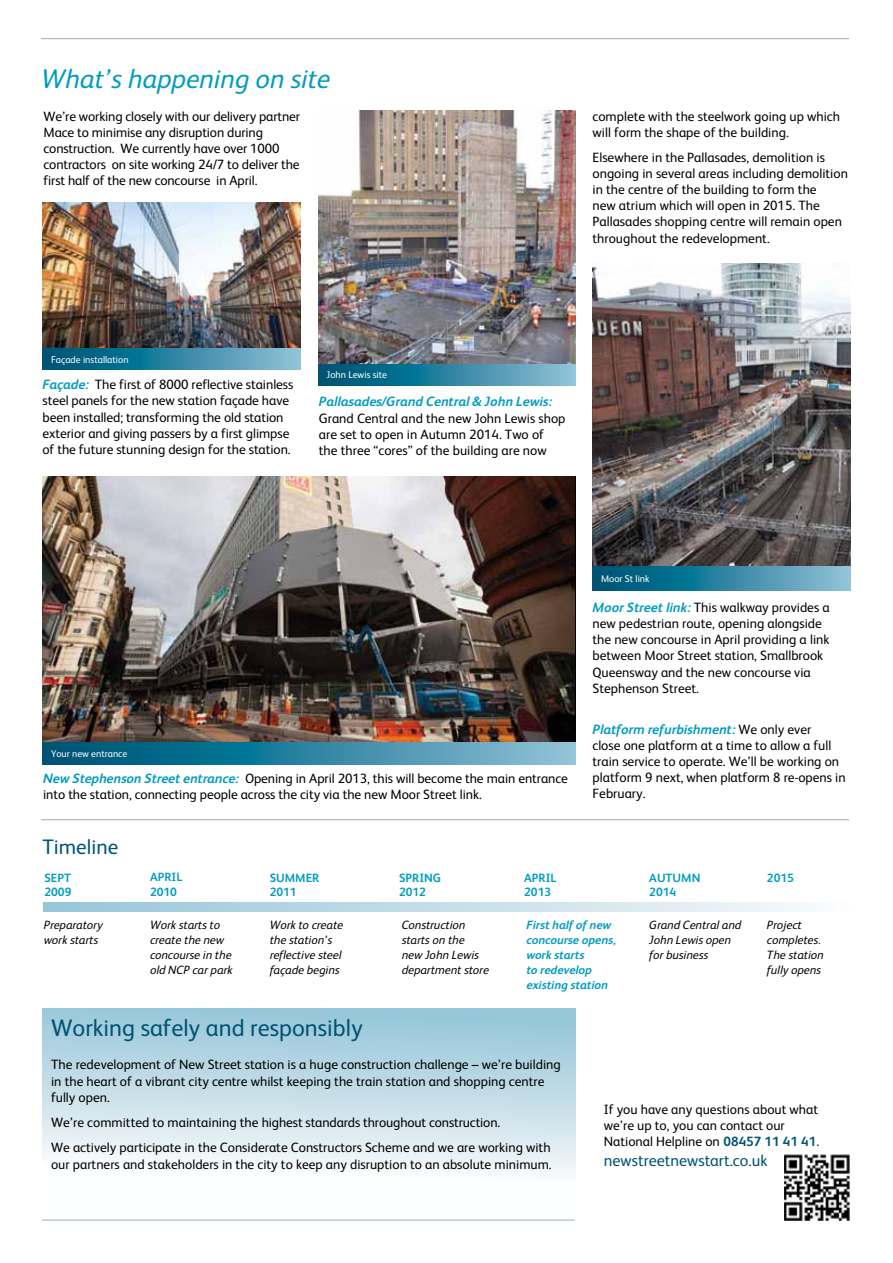
<style>
.page{position:relative;width:893px;height:1263px;background:#fff}
.page>*{position:absolute;margin:0;border:0;box-sizing:border-box;transform-origin:0 0}
.t1{font:italic 27px "Network Rail Sans";color:#009cc0}
.t2{font:24px "Network Rail Sans";color:#005373}
.t3{font:21px "Network Rail Sans";color:#005373}
.t4{font:16.2px "Network Rail Sans";color:#005373}
.t5{font:13.5px/16.2px "Network Rail Sans";color:#000}
.t6{font:italic 700 13.5px "Network Rail Sans";color:#009cc0}
.t7{font:italic 12px/15px "Network Rail Sans";color:#000}
.t8{font:italic 700 12px/15px "Network Rail Sans";color:#009cc0}
.t9{font:700 12px/14.4px "FS Albert";color:#009cc0}
.t10{font:9.75px "Network Rail Sans";color:#fff}
.s1{font-weight:700;font-style:italic;color:#009cc0}
.s2{font-weight:700;color:#005373}
</style>
<div class="page">
<div style="left:43px;top:1008px;width:532px;height:221px;background:linear-gradient(to bottom,#97c5d8,#fff)"></div>
<img style="left:784px;top:1154px;width:66px;height:66px">
<hr style="left:41px;top:38px;width:808px;height:1px;background:#a7a9ac">
<hr style="left:42px;top:1220px;width:533px;height:1px;background:#a7a9ac">
<img style="left:318px;top:110px;width:258px;height:254px">
<svg style="left:318px;top:364px;width:258px;height:21px;background:#3386a3"></svg>
<hr style="left:41px;top:819px;width:808px;height:1px;background:#a7a9ac">
<svg style="left:44px;top:903px;width:758px;height:8px;background:#c3dde8"></svg>
<img style="left:43px;top:476px;width:531px;height:267px">
<svg style="left:43px;top:743px;width:533px;height:21px;background:#3486a3"></svg>
<img style="left:43px;top:202px;width:257px;height:147px">
<svg style="left:43px;top:349px;width:257px;height:21px;background:#3386a3"></svg>
<img style="left:592px;top:263px;width:258px;height:303px">
<svg style="left:592px;top:566px;width:258px;height:25px;background:#3386a2"></svg>
<h1 class="t1" style="left:41px;top:61px;width:291px">What’s happening on site</h1>
<p class="t5" style="left:44px;top:107px;width:258px">We’re working closely with our delivery partner Mace to minimise any disruption during construction. We currently have over 1000 contractors on site working 24/7 to deliver the first half of the new concourse in April.</p>
<p class="t5" style="left:592px;top:107px;width:249px">complete with the steelwork going up which will form the shape of the building.</p>
<p class="t5" style="left:592px;top:148px;width:257px">Elsewhere in the Pallasades, demolition is ongoing in several areas including demolition in the centre of the building to form the<br>new atrium which will open in 2015. The Pallasades shopping centre will remain open throughout the redevelopment.</p>
<p class="t10" style="left:51px;top:353px;width:79px">Façade installation</p>
<p class="t5" style="left:42px;top:376px;width:252px"><span class="s1">Façade:</span> The first of 8000 reflective stainless steel panels for the new station façade have been installed; transforming the old station exterior and giving passers by a first glimpse of the future stunning design for the station.</p>
<p class="t10" style="left:327px;top:369px;width:62px">John Lewis site</p>
<p class="t6" style="left:319px;top:392px;width:235px">Pallasades/Grand Central &amp; John Lewis:</p>
<p class="t5" style="left:319px;top:409px;width:248px">Grand Central and the new John Lewis shop are set to open in Autumn 2014. Two of the three “cores” of the building are now</p>
<p class="t10" style="left:51px;top:747px;width:78px">Your new entrance</p>
<p class="t5" style="left:43px;top:769px;width:526px"><span class="s1">New Stephenson Street entrance:</span> Opening in April 2013, this will become the main entrance into the station, connecting people across the city via the new Moor Street link.</p>
<h3 class="t3" style="left:42px;top:832px;width:77px">Timeline</h3>
<p class="t10" style="left:601px;top:572px;width:50px">Moor St link</p>
<p class="t5" style="left:592px;top:598px;width:239px"><span class="s1">Moor Street link:</span> This walkway provides a new pedestrian route, opening alongside the new concourse in April providing a link between Moor Street station, Smallbrook Queensway and the new concourse via Stephenson Street.</p>
<p class="t5" style="left:592px;top:720px;width:255px"><span class="s1">Platform refurbishment:</span> We only ever<br>close one platform at a time to allow a full train service to operate. We’ll be working on platform 9 next, when platform 8 re-opens in February.</p>
<p class="t9" style="left:150px;top:870px;width:34px">APRIL<br>2010</p>
<p class="t9" style="left:44px;top:870px;width:28px">SEPT<br>2009</p>
<p class="t7" style="left:44px;top:917px;width:60px">Preparatory work starts</p>
<p class="t7" style="left:150px;top:917px;width:84px">Work starts to create the new concourse in the old NCP car park</p>
<p class="t7" style="left:270px;top:917px;width:75px">Work to create the station’s reflective steel façade begins</p>
<p class="t7" style="left:402px;top:917px;width:89px">Construction starts on the<br>new John Lewis department store</p>
<p class="t8" style="left:526px;top:917px;width:91px">First half of new concourse opens, work starts<br>to redevelop existing station</p>
<p class="t7" style="left:649px;top:917px;width:94px">Grand Central and<br>John Lewis open for business</p>
<p class="t7" style="left:767px;top:917px;width:58px">Project completes.<br>The station fully opens</p>
<p class="t9" style="left:270px;top:870px;width:51px">SUMMER<br>2011</p>
<p class="t9" style="left:399px;top:870px;width:43px">SPRING<br>2012</p>
<p class="t9" style="left:524px;top:870px;width:34px">APRIL<br>2013</p>
<p class="t9" style="left:649px;top:870px;width:53px">AUTUMN<br>2014</p>
<p class="t9" style="left:767px;top:870px;width:28px">2015</p>
<h2 class="t2" style="left:51px;top:1011px;width:313px">Working safely and responsibly</h2>
<p class="t5" style="left:51px;top:1055px;width:511px">The redevelopment of New Street station is a huge construction challenge – we’re building in the heart of a vibrant city centre whilst keeping the train station and shopping centre fully open.</p>
<p class="t5" style="left:51px;top:1109px;width:501px;line-height:25px">We’re committed to maintaining the highest standards throughout construction.<br>We actively participate in the Considerate Constructors Scheme and we are working with</p>
<p class="t5" style="left:51px;top:1155px;width:502px">our partners and stakeholders in the city to keep any disruption to an absolute minimum.</p>
<p class="t5" style="left:604px;top:1100px;width:217px">If you have any questions about what we’re up to, you can contact our<br>National Helpline on <span class="s2">08457 11 41 41.</span></p>
<p class="t4" style="left:604px;top:1149px;width:165px">newstreetnewstart.co.uk</p>
</div>
